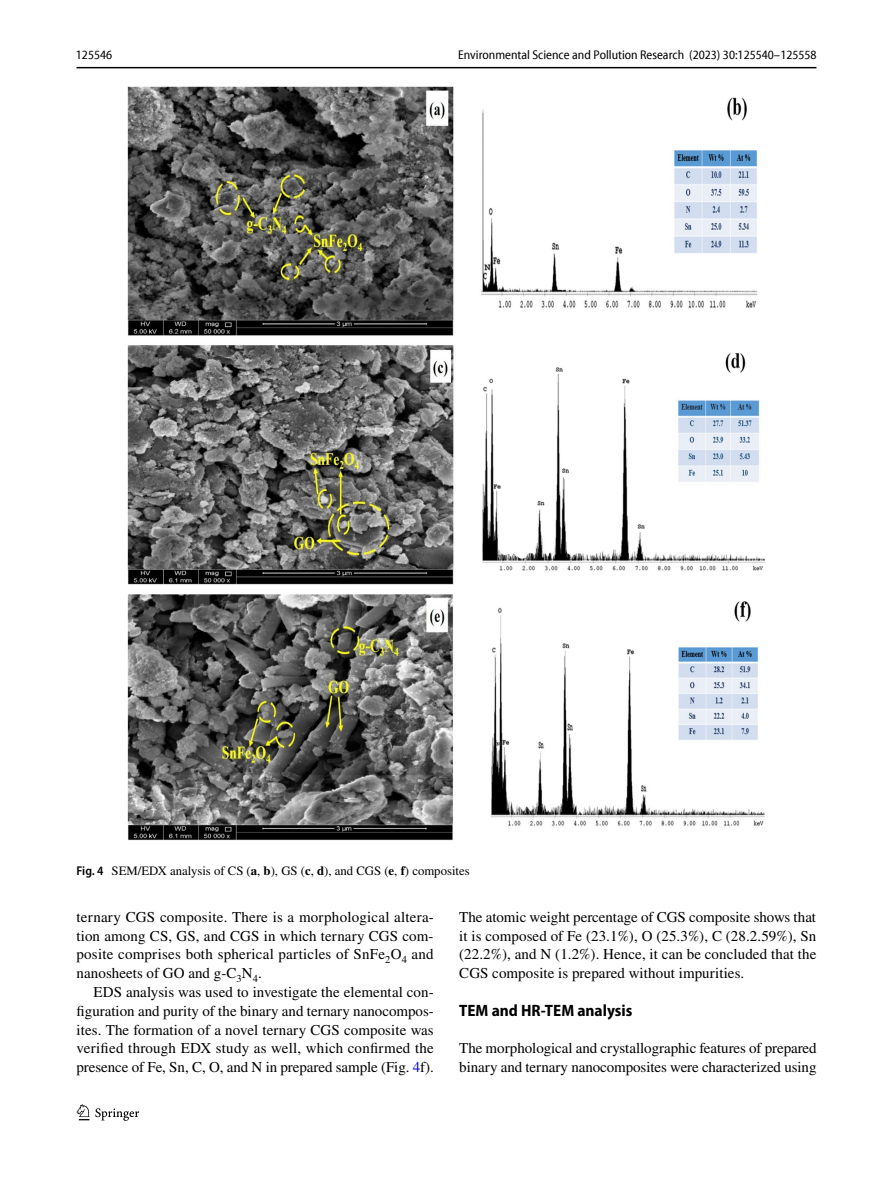
<style>
.page{position:relative;width:893px;height:1187px;background:#fff}
.page>*{position:absolute;margin:0;border:0;box-sizing:border-box;transform-origin:0 0}
.t1{font:700 semi-condensed 16.5px "Myriad Pro";color:#000}
.t2{font:15px/18.8px "STIX";letter-spacing:-.005em;color:#000;text-align:justify}
.t3{font:semi-condensed 12.75px "Myriad Pro Unic";color:#000}
.t4{font:12.75px "STIX";color:#000}
.s1{font-family:"Myriad Pro";font-weight:600;font-stretch:semi-condensed}
.s2{font-weight:700}
.s3{color:#00f}
</style>
<div class="page">
<hr style="left:77px;top:67px;width:739px;height:1px;background:#000">
<img style="left:127px;top:87px;width:638px;height:753px">
<svg style="left:77px;top:1104px;width:12px;height:16px"></svg>
<svg style="left:95px;top:1108px;width:44px;height:12px"></svg>
<p class="t3" style="left:76px;top:50px;width:38px">125546</p>
<p class="t3" style="left:458px;top:50px;width:360px">Environmental Science and Pollution Research (2023) 30:125540–125558</p>
<p class="t4" style="left:77px;top:862px;width:395px"><span class="s1">Fig. 4</span> SEM/EDX analysis of CS (<span class="s2">a</span>, <span class="s2">b</span>), GS (<span class="s2">c</span>, <span class="s2">d</span>), and CGS (<span class="s2">e</span>, <span class="s2">f</span>) composites</p>
<p class="t2" style="left:77px;top:908px;width:359px">ternary CGS composite. There is a morphological altera&shy;tion among CS, GS, and CGS in which ternary CGS com&shy;posite comprises both spherical particles of SnFe<sub>2</sub>O<sub>4</sub> and nanosheets of GO and g-C<sub>3</sub>N<sub>4</sub>.</p>
<p class="t2" style="left:77px;top:983px;width:359px;text-indent:17px">EDS analysis was used to investigate the elemental con&shy;figuration and purity of the binary and ternary nanocompos&shy;ites. The formation of a novel ternary CGS composite was verified through EDX study as well, which confirmed the presence of Fe, Sn, C, O, and N in prepared sample (Fig. <span class="s3">4</span>f).</p>
<p class="t2" style="left:459px;top:908px;width:359px">The atomic weight percentage of CGS composite shows that it is composed of Fe (23.1%), O (25.3%), C (28.2.59%), Sn (22.2%), and N (1.2%). Hence, it can be concluded that the CGS composite is prepared without impurities.</p>
<p class="t1" style="left:459px;top:1000px;width:175px">TEM and HR‑TEM analysis</p>
<p class="t2" style="left:459px;top:1039px;width:359px">The morphological and crystallographic features of prepared binary and ternary nanocomposites were characterized using</p>
</div>
